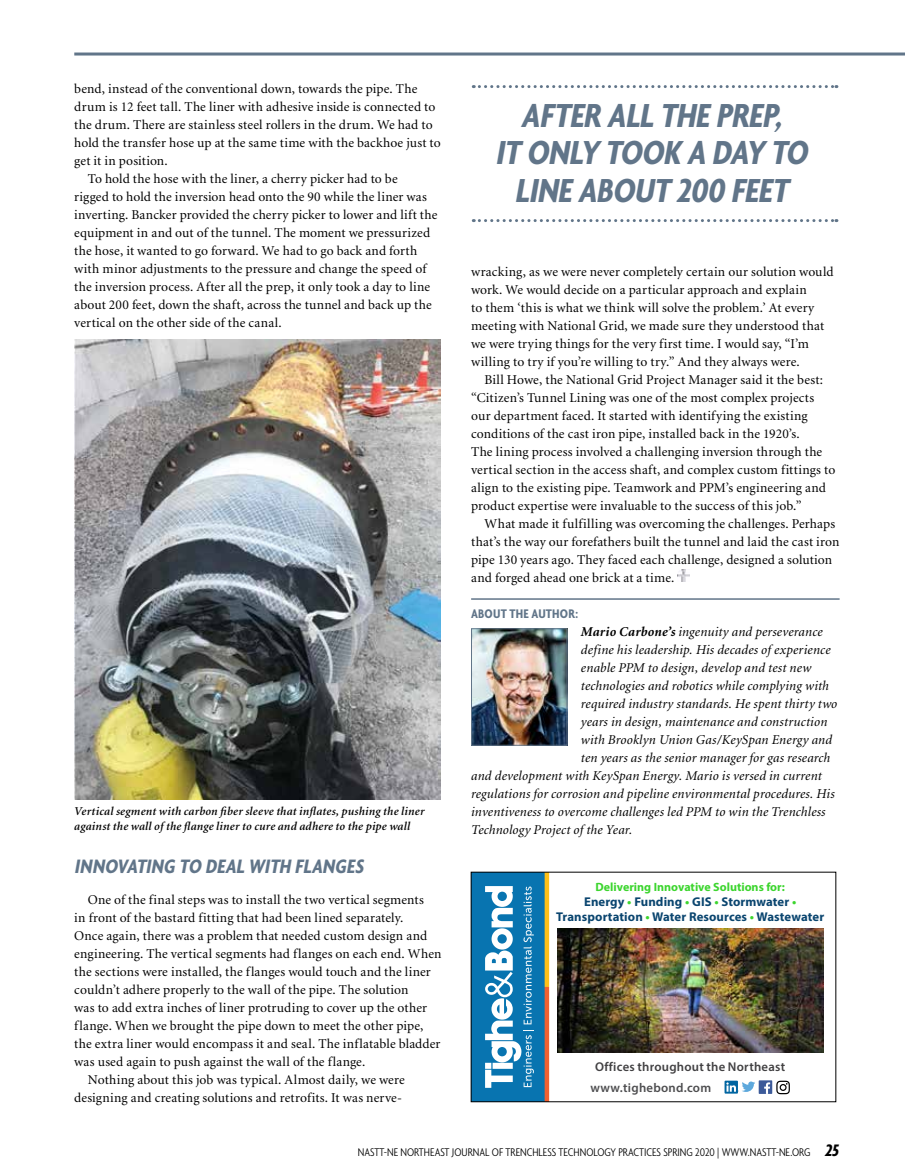
<style>
.page{position:relative;width:905px;height:1175px;background:#fff}
.page>*{position:absolute;margin:0;border:0;box-sizing:border-box;transform-origin:0 0}
.t1{font:italic 700 condensed 36px/37.5px "Agenda";color:#617589;text-align:center}
.t2{font:italic 700 condensed 21px "Agenda";color:#617589}
.t3{font:13.5px/18px "Minion";letter-spacing:.01em;color:#000}
.t4{font:italic 13.5px "Minion";letter-spacing:.01em;color:#000}
.t5{font:700 condensed 13.5px "Agenda";letter-spacing:.015em;color:#617589}
.t6{font:700 12.75px/15px "Myriad Pro";letter-spacing:.01em;color:#0a456f;text-align:center}
.t7{font:600 12.75px "Myriad Pro";letter-spacing:.02em;color:#414042}
.t8{font:600 12.75px "Myriad Pro";letter-spacing:.02em;color:#4d4d4f}
.t9{font:italic 600 12px/14.4px "Minion";letter-spacing:.02em;color:#000}
.t10{font:300 condensed 12px "Agenda";color:#000}
.t11{font:700 12px "Myriad Pro";color:#3cd52e}
.s1{font-weight:700}
.s2{color:#3cd52e}
.s3{font-weight:700;font-style:italic;font-size:18px}
</style>
<div class="page">
<hr style="left:471px;top:598px;width:368px;height:2px;background:#617589">
<svg style="left:677px;top:569px;width:12px;height:13px"></svg>
<img style="left:473px;top:630px;width:92px;height:113px">
<div style="left:471px;top:628px;width:96px;height:117px;border:1px solid #617589"></div>
<svg style="left:74px;top:52px;width:830px;height:4px;background:#8797a6"></svg>
<svg style="left:473px;top:219px;width:364px;height:3px"></svg>
<svg style="left:473px;top:85px;width:364px;height:3px"></svg>
<img style="left:74px;top:339px;width:366px;height:460px">
<div style="left:758px;top:1080px;width:14px;height:13px;background:#3c5a99"></div>
<svg style="left:764px;top:1082px;width:6px;height:11px"></svg>
<svg style="left:724px;top:1080px;width:14px;height:13px"></svg>
<svg style="left:726px;top:1081px;width:29px;height:10px"></svg>
<svg style="left:776px;top:1080px;width:13px;height:14px"></svg>
<img style="left:557px;top:928px;width:266px;height:124px">
<div style="left:471px;top:872px;width:77px;height:229px;background:#0874b0"></div>
<svg style="left:485px;top:886px;width:49px;height:201px"></svg>
<div style="left:544px;top:872px;width:5px;height:115px;background:#fec017"></div>
<div style="left:544px;top:987px;width:5px;height:114px;background:#f16131"></div>
<p class="t3" style="left:74px;top:80px;width:344px">bend, instead of the conventional down, towards the pipe. The</p>
<p class="t3" style="left:74px;top:98px;width:362px">drum is 12 feet tall. The liner with adhesive inside is connected to</p>
<p class="t3" style="left:74px;top:116px;width:360px">the drum. There are stainless steel rollers in the drum. We had to</p>
<p class="t3" style="left:74px;top:134px;width:368px">hold the transfer hose up at the same time with the backhoe just to</p>
<p class="t3" style="left:74px;top:152px;width:95px">get it in position.</p>
<p class="t3" style="left:88px;top:170px;width:311px">To hold the hose with the liner, a cherry picker had to be</p>
<p class="t3" style="left:74px;top:188px;width:354px">rigged to hold the inversion head onto the 90 while the liner was</p>
<p class="t3" style="left:74px;top:206px;width:364px">inverting. Bancker provided the cherry picker to lower and lift the</p>
<p class="t3" style="left:74px;top:224px;width:357px">equipment in and out of the tunnel. The moment we pressurized</p>
<p class="t3" style="left:74px;top:242px;width:345px">the hose, it wanted to go forward. We had to go back and forth</p>
<p class="t3" style="left:74px;top:260px;width:353px">with minor adjustments to the pressure and change the speed of</p>
<p class="t3" style="left:74px;top:278px;width:357px">the inversion process. After all the prep, it only took a day to line</p>
<p class="t3" style="left:74px;top:296px;width:359px">about 200 feet, down the shaft, across the tunnel and back up the</p>
<p class="t3" style="left:74px;top:314px;width:209px">vertical on the other side of the canal.</p>
<p class="t9" style="left:74px;top:804px;width:351px">Vertical segment with carbon fiber sleeve that inflates, pushing the liner against the wall of the flange liner to cure and adhere to the pipe wall</p>
<h2 class="t2" style="left:74px;top:853px;width:294px">INNOVATING TO DEAL WITH FLANGES</h2>
<p class="t3" style="left:88px;top:891px;width:337px">One of the final steps was to install the two vertical segments</p>
<p class="t3" style="left:74px;top:909px;width:331px">in front of the bastard fitting that had been lined separately.</p>
<p class="t3" style="left:74px;top:927px;width:354px">Once again, there was a problem that needed custom design and</p>
<p class="t3" style="left:74px;top:945px;width:369px">engineering. The vertical segments had flanges on each end. When</p>
<p class="t3" style="left:74px;top:963px;width:358px">the sections were installed, the flanges would touch and the liner</p>
<p class="t3" style="left:74px;top:981px;width:336px">couldn’t adhere properly to the wall of the pipe. The solution</p>
<p class="t3" style="left:74px;top:999px;width:354px">was to add extra inches of liner protruding to cover up the other</p>
<p class="t3" style="left:74px;top:1017px;width:351px">flange. When we brought the pipe down to meet the other pipe,</p>
<p class="t3" style="left:74px;top:1035px;width:367px">the extra liner would encompass it and seal. The inflatable bladder</p>
<p class="t3" style="left:74px;top:1053px;width:292px">was used again to push against the wall of the flange.</p>
<p class="t3" style="left:88px;top:1071px;width:318px">Nothing about this job was typical. Almost daily, we were</p>
<p class="t3" style="left:74px;top:1089px;width:329px">designing and creating solutions and retrofits. It was nerve-</p>
<h1 class="t1" style="left:495px;top:96px;width:321px">AFTER ALLTHEPREP,<br>IT ONLY TOOK A DAY TO<br>LINEABOUT 200 FEET</h1>
<p class="t3" style="left:471px;top:263px;width:364px">wracking, as we were never completely certain our solution would work. We would decide on a particular approach and explain<br>to them ‘this is what we think will solve the problem.’ At every meeting with National Grid, we made sure they understood that we were trying things for the very first time. I would say, “I’m willing to try if you’re willing to try.” And they always were.</p>
<p class="t3" style="left:471px;top:371px;width:365px;text-indent:14px">Bill Howe, the National Grid Project Manager said it the best: “Citizen’s Tunnel Lining was one of the most complex projects our department faced. It started with identifying the existing conditions of the cast iron pipe, installed back in the 1920’s.<br>The lining process involved a challenging inversion through the vertical section in the access shaft, and complex custom fittings to align to the existing pipe. Teamwork and PPM’s engineering and product expertise were invaluable to the success of this job.”</p>
<p class="t3" style="left:471px;top:515px;width:370px;text-indent:14px">What made it fulfilling was overcoming the challenges. Perhaps that’s the way our forefathers built the tunnel and laid the cast iron pipe 130 years ago. They faced each challenge, designed a solution and forged ahead one brick at a time.</p>
<p class="t5" style="left:471px;top:605px;width:108px">ABOUT THE AUTHOR:</p>
<p class="t4" style="left:581px;top:625px;width:243px"><span class="s1">Mario Carbone’s</span> ingenuity and perseverance</p>
<p class="t4" style="left:581px;top:643px;width:251px">define his leadership. His decades of experience</p>
<p class="t4" style="left:581px;top:661px;width:232px">enable PPM to design, develop and test new</p>
<p class="t4" style="left:581px;top:679px;width:249px">technologies and robotics while complying with</p>
<p class="t4" style="left:581px;top:697px;width:258px">required industry standards. He spent thirty two</p>
<p class="t4" style="left:581px;top:715px;width:248px">years in design, maintenance and construction</p>
<p class="t4" style="left:581px;top:733px;width:253px">with Brooklyn Union Gas/KeySpan Energy and</p>
<p class="t4" style="left:581px;top:751px;width:251px">ten years as the senior manager for gas research</p>
<p class="t4" style="left:471px;top:769px;width:352px">and development with KeySpan Energy. Mario is versed in current</p>
<p class="t4" style="left:471px;top:787px;width:365px">regulations for corrosion and pipeline environmental procedures. His</p>
<p class="t4" style="left:471px;top:805px;width:356px">inventiveness to overcome challenges led PPM to win the Trenchless</p>
<p class="t4" style="left:471px;top:823px;width:163px">Technology Project of the Year.</p>
<p class="t11" style="left:595px;top:879px;width:191px">Delivering Innovative Solutions for:</p>
<p class="t6" style="left:556px;top:894px;width:269px">Energy <span class="s2">•</span> Funding <span class="s2">•</span> GIS <span class="s2">•</span> Stormwater <span class="s2">•<br></span>Transportation <span class="s2">•</span> Water Resources <span class="s2">•</span> Wastewater</p>
<p class="t7" style="left:595px;top:1058px;width:192px">Offices throughout the Northeast</p>
<p class="t8" style="left:590px;top:1079px;width:122px">www.tighebond.com</p>
<p class="t10" style="left:358px;top:1145px;width:485px">NASTT-NE NORTHEAST JOURNAL OF TRENCHLESS TECHNOLOGY PRACTICES SPRING 2020 | WWW.NASTT-NE.ORG <span class="s3">25</span></p>
</div>
